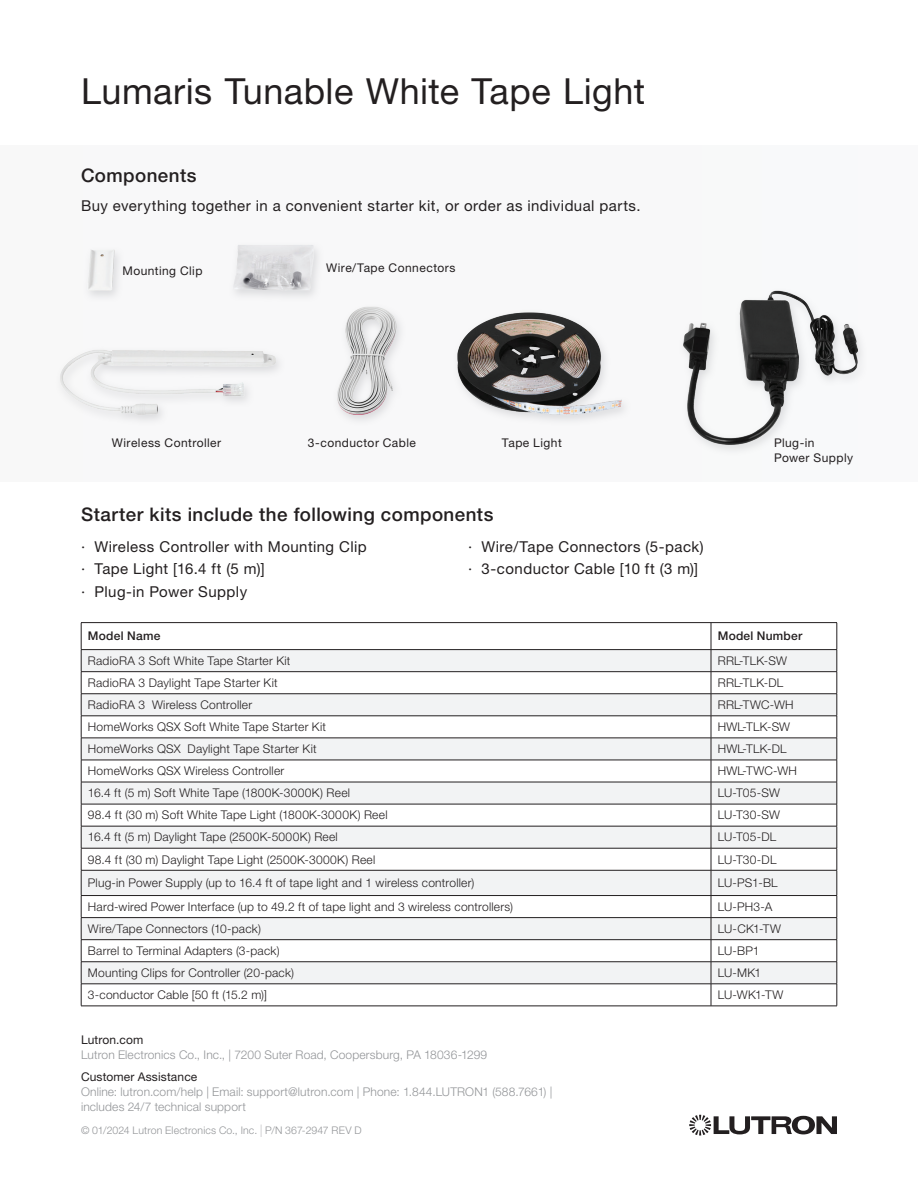
<style>
.page{position:relative;width:918px;height:1188px;background:#fff}
.page>*{position:absolute;margin:0;border:0;box-sizing:border-box;transform-origin:0 0}
.H2_24_26_4{font:36px "Helvetica Neue LT Std";letter-spacing:.015em;color:#231f20}
.Body_10_15{font:500 18.75px "Helvetica Neue LT Std";letter-spacing:.025em;color:#231f20}
.Subhead_2_12_50_13_75{font:500 18.75px "Helvetica Neue LT Std";letter-spacing:.025em;color:#231f20}
.Body_10_15-2{font:15px "Helvetica Neue LT Std";letter-spacing:.03em;color:#231f20}
.table_text{font:300 12px "Helvetica Neue LT Std";letter-spacing:.02em;color:#231f20}
.t1{font:300 12px/15px "Helvetica Neue LT Std";letter-spacing:.01em;color:#939598}
.Captions_8_12{font:12px/15px "Helvetica Neue LT Std";letter-spacing:.035em;color:#231f20}
.table_text-2{font:500 12px "Helvetica Neue LT Std";letter-spacing:.02em;color:#231f20}
.Captions_8_12-2{font:12px "Helvetica Neue LT Std";letter-spacing:.015em;color:#231f20}
.Captions_8_12-3{font:12px "Helvetica Neue LT Std";letter-spacing:.01em;color:#231f20}
.t2{font:300 10.5px "Helvetica Neue LT Std";letter-spacing:.015em;color:#939598}
.s1{font-weight:200;font-size:17.4px}
</style>
<div class="page">
<div style="left:0;top:146px;width:918px;height:336px;background:#f8f8f9"></div>
<svg style="left:689px;top:1115px;width:148px;height:21px"></svg>
<img style="left:60px;top:245px;width:801px;height:205px">
<svg style="left:82px;top:650px;width:755px;height:334px;fill:#f2f3f4"></svg>
<hr style="left:81px;top:622px;width:630px;height:1px;background:#231f20">
<hr style="left:711px;top:622px;width:126px;height:1px;background:#231f20">
<svg style="left:81px;top:623px;width:1px;height:383px"></svg>
<svg style="left:837px;top:623px;width:1px;height:383px"></svg>
<hr style="left:81px;top:649px;width:630px;height:1px;background:#231f20">
<hr style="left:711px;top:649px;width:126px;height:1px;background:#231f20">
<hr style="left:81px;top:671px;width:630px;height:1px;background:#231f20">
<hr style="left:711px;top:671px;width:126px;height:1px;background:#231f20">
<hr style="left:81px;top:693px;width:630px;height:1px;background:#231f20">
<hr style="left:711px;top:693px;width:126px;height:1px;background:#231f20">
<hr style="left:81px;top:716px;width:630px;height:1px;background:#231f20">
<hr style="left:711px;top:716px;width:126px;height:1px;background:#231f20">
<hr style="left:81px;top:738px;width:630px;height:1px;background:#231f20">
<hr style="left:711px;top:738px;width:126px;height:1px;background:#231f20">
<hr style="left:81px;top:760px;width:630px;height:1px;background:#231f20">
<hr style="left:711px;top:760px;width:126px;height:1px;background:#231f20">
<hr style="left:81px;top:782px;width:630px;height:1px;background:#231f20">
<hr style="left:711px;top:782px;width:126px;height:1px;background:#231f20">
<hr style="left:81px;top:804px;width:630px;height:1px;background:#231f20">
<hr style="left:711px;top:804px;width:126px;height:1px;background:#231f20">
<hr style="left:81px;top:826px;width:630px;height:1px;background:#231f20">
<hr style="left:711px;top:826px;width:126px;height:1px;background:#231f20">
<hr style="left:81px;top:848px;width:630px;height:1px;background:#231f20">
<hr style="left:711px;top:848px;width:126px;height:1px;background:#231f20">
<hr style="left:81px;top:870px;width:630px;height:1px;background:#231f20">
<hr style="left:711px;top:870px;width:126px;height:1px;background:#231f20">
<hr style="left:81px;top:895px;width:630px;height:1px;background:#231f20">
<hr style="left:711px;top:895px;width:126px;height:1px;background:#231f20">
<hr style="left:81px;top:917px;width:630px;height:1px;background:#231f20">
<hr style="left:711px;top:917px;width:126px;height:1px;background:#231f20">
<hr style="left:81px;top:939px;width:630px;height:1px;background:#231f20">
<hr style="left:711px;top:939px;width:126px;height:1px;background:#231f20">
<hr style="left:81px;top:961px;width:630px;height:1px;background:#231f20">
<hr style="left:711px;top:961px;width:126px;height:1px;background:#231f20">
<hr style="left:81px;top:984px;width:630px;height:1px;background:#231f20">
<hr style="left:711px;top:984px;width:126px;height:1px;background:#231f20">
<hr style="left:81px;top:1006px;width:630px;height:1px;background:#231f20">
<hr style="left:711px;top:1006px;width:126px;height:1px;background:#231f20">
<svg style="left:711px;top:623px;width:1px;height:383px"></svg>
<p class="H2_24_26_4" style="left:81px;top:69px;width:566px">Lumaris Tunable White Tape Light</p>
<p class="Subhead_2_12_50_13_75" style="left:81px;top:164px;width:117px">Components</p>
<p class="Body_10_15-2" style="left:81px;top:197px;width:561px">Buy everything together in a convenient starter kit, or order as individual parts.</p>
<p class="Captions_8_12" style="left:122px;top:263px;width:81px">Mounting Clip</p>
<p class="Captions_8_12" style="left:326px;top:261px;width:131px">Wire/Tape Connectors</p>
<p class="Captions_8_12" style="left:112px;top:435px;width:111px">Wireless Controller</p>
<p class="Captions_8_12" style="left:308px;top:435px;width:110px">3-conductor Cable</p>
<p class="Captions_8_12" style="left:502px;top:435px;width:61px">Tape Light</p>
<p class="Captions_8_12" style="left:774px;top:435px;width:81px">Plug-in<br>Power Supply</p>
<p class="Body_10_15" style="left:81px;top:503px;width:414px">Starter kits include the following components</p>
<p class="Body_10_15-2" style="left:81px;top:537px;width:287px">∙ Wireless Controller with Mounting Clip</p>
<p class="Body_10_15-2" style="left:81px;top:560px;width:185px">∙ Tape Light [16.4 ft (5 m)]</p>
<p class="Body_10_15-2" style="left:81px;top:582px;width:168px">∙ Plug-in Power Supply</p>
<p class="Body_10_15-2" style="left:468px;top:537px;width:237px">∙ Wire/Tape Connectors (5-pack)</p>
<p class="Body_10_15-2" style="left:468px;top:560px;width:232px">∙ 3-conductor Cable [10 ft (3 m)]</p>
<p class="table_text-2" style="left:88px;top:629px;width:74px">Model Name</p>
<p class="table_text-2" style="left:718px;top:629px;width:86px">Model Number</p>
<p class="table_text" style="left:88px;top:653px;width:204px">RadioRA 3 Soft White Tape Starter Kit</p>
<p class="table_text" style="left:718px;top:653px;width:71px">RRL-TLK-SW</p>
<p class="table_text" style="left:88px;top:675px;width:191px">RadioRA 3 Daylight Tape Starter Kit</p>
<p class="table_text" style="left:718px;top:675px;width:67px">RRL-TLK-DL</p>
<p class="table_text" style="left:88px;top:697px;width:166px">RadioRA 3 Wireless Controller</p>
<p class="table_text" style="left:718px;top:697px;width:78px">RRL-TWC-WH</p>
<p class="table_text" style="left:88px;top:720px;width:240px">HomeWorks QSX Soft White Tape Starter Kit</p>
<p class="table_text" style="left:718px;top:720px;width:74px">HWL-TLK-SW</p>
<p class="table_text" style="left:88px;top:742px;width:230px">HomeWorks QSX Daylight Tape Starter Kit</p>
<p class="table_text" style="left:718px;top:742px;width:70px">HWL-TLK-DL</p>
<p class="table_text" style="left:88px;top:764px;width:198px">HomeWorks QSX Wireless Controller</p>
<p class="table_text" style="left:718px;top:764px;width:81px">HWL-TWC-WH</p>
<p class="table_text" style="left:88px;top:786px;width:264px">16.4 ft (5 m) Soft White Tape (1800K-3000K) Reel</p>
<p class="table_text" style="left:718px;top:786px;width:64px">LU-T05-SW</p>
<p class="table_text" style="left:88px;top:808px;width:301px">98.4 ft (30 m) Soft White Tape Light (1800K-3000K) Reel</p>
<p class="table_text" style="left:718px;top:808px;width:64px">LU-T30-SW</p>
<p class="table_text" style="left:88px;top:830px;width:251px">16.4 ft (5 m) Daylight Tape (2500K-5000K) Reel</p>
<p class="table_text" style="left:718px;top:830px;width:60px">LU-T05-DL</p>
<p class="table_text" style="left:88px;top:852px;width:289px">98.4 ft (30 m) Daylight Tape Light (2500K-3000K) Reel</p>
<p class="table_text" style="left:718px;top:852px;width:60px">LU-T30-DL</p>
<p class="table_text" style="left:88px;top:876px;width:388px">Plug-in Power Supply (up to 16.4 ft of tape light and 1 wireless controller)</p>
<p class="table_text" style="left:718px;top:876px;width:61px">LU-PS1-BL</p>
<p class="table_text" style="left:88px;top:899px;width:427px">Hard-wired Power Interface (up to 49.2 ft of tape light and 3 wireless controllers)</p>
<p class="table_text" style="left:718px;top:899px;width:56px">LU-PH3-A</p>
<p class="table_text" style="left:88px;top:921px;width:175px">Wire/Tape Connectors (10-pack)</p>
<p class="table_text" style="left:718px;top:921px;width:65px">LU-CK1-TW</p>
<p class="table_text" style="left:88px;top:943px;width:193px">Barrel to Terminal Adapters (3-pack)</p>
<p class="table_text" style="left:718px;top:943px;width:43px">LU-BP1</p>
<p class="table_text" style="left:88px;top:965px;width:208px">Mounting Clips for Controller (20-pack)</p>
<p class="table_text" style="left:718px;top:965px;width:45px">LU-MK1</p>
<p class="table_text" style="left:88px;top:988px;width:181px">3-conductor Cable [50 ft (15.2 m)]</p>
<p class="table_text" style="left:718px;top:988px;width:67px">LU-WK1-TW</p>
<p class="Captions_8_12-3" style="left:81px;top:1033px;width:64px">Lutron.com</p>
<p class="t1" style="left:81px;top:1047px;width:408px">Lutron Electronics Co., Inc., | 7200 Suter Road, Coopersburg, PA 18036-1299</p>
<p class="Captions_8_12-2" style="left:81px;top:1069px;width:118px">Customer Assistance</p>
<p class="t1" style="left:81px;top:1084px;width:473px">Online: lutron.com/help | Email: support@lutron.com | Phone: 1.844.LUTRON1 (588.7661) | includes 24/7 technical support</p>
<p class="t2" style="left:81px;top:1124px;width:282px">© 01/2024 Lutron Electronics Co., Inc. <span class="s1">I</span> P/N 367-2947 REV D</p>
</div>
